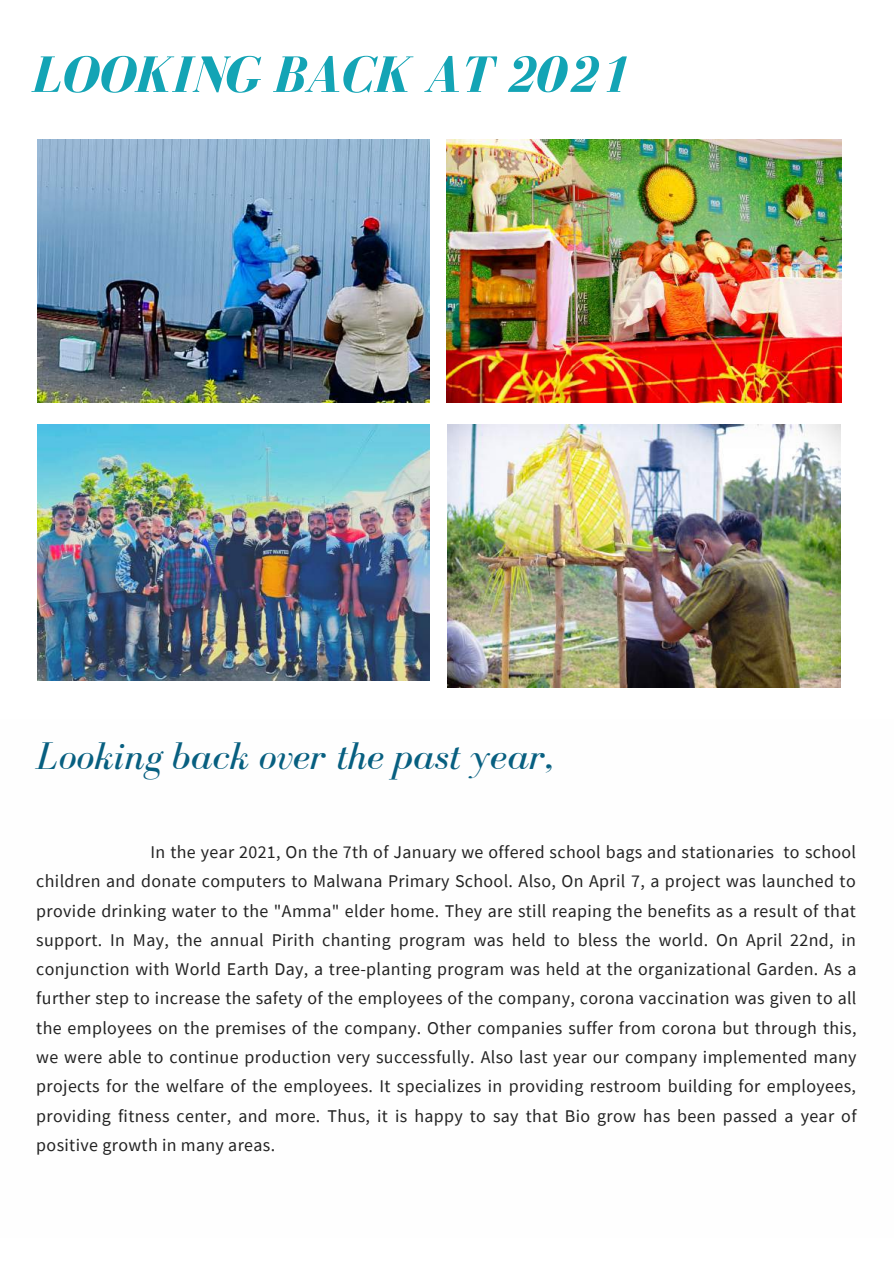
<style>
.page{position:relative;width:894px;height:1264px;background:#fff}
.page>*{position:absolute;margin:0;border:0;box-sizing:border-box;transform-origin:0 0}
.t1{font:italic 700 52.8px "Bodoni FLF";color:#13a4b5}
.t2{font:italic 39.75px "Bodoni FLF";color:#075f80}
.t3{font:17.85px/29.2px "Source Sans Pro";letter-spacing:.02em;color:#222;text-align:justify}
</style>
<div class="page">
<img style="left:38px;top:425px;width:392px;height:255px">
<img style="left:38px;top:140px;width:392px;height:262px">
<img style="left:447px;top:425px;width:393px;height:262px">
<img style="left:446px;top:140px;width:394px;height:262px">
<h1 class="t1" style="left:32px;top:46px;width:600px">LOOKING BACK AT 2021</h1>
<h2 class="t2" style="left:36px;top:734px;width:519px">Looking back over the past year,</h2>
<p class="t3" style="left:36px;top:837px;width:821px;text-indent:114px">In the year 2021, On the 7th of January we offered school bags and stationaries to school children and donate computers to Malwana Primary School. Also, On April 7, a project was launched to provide drinking water to the "Amma" elder home. They are still reaping the benefits as a result of that support. In May, the annual Pirith chanting program was held to bless the world. On April 22nd, in conjunction with World Earth Day, a tree-planting program was held at the organizational Garden. As a further step to increase the safety of the employees of the company, corona vaccination was given to all the employees on the premises of the company. Other companies suffer from corona but through this, we were able to continue production very successfully. Also last year our company implemented many projects for the welfare of the employees. It specializes in providing restroom building for employees, providing fitness center, and more. Thus, it is happy to say that Bio grow has been passed a year of positive growth in many areas.</p>
</div>
